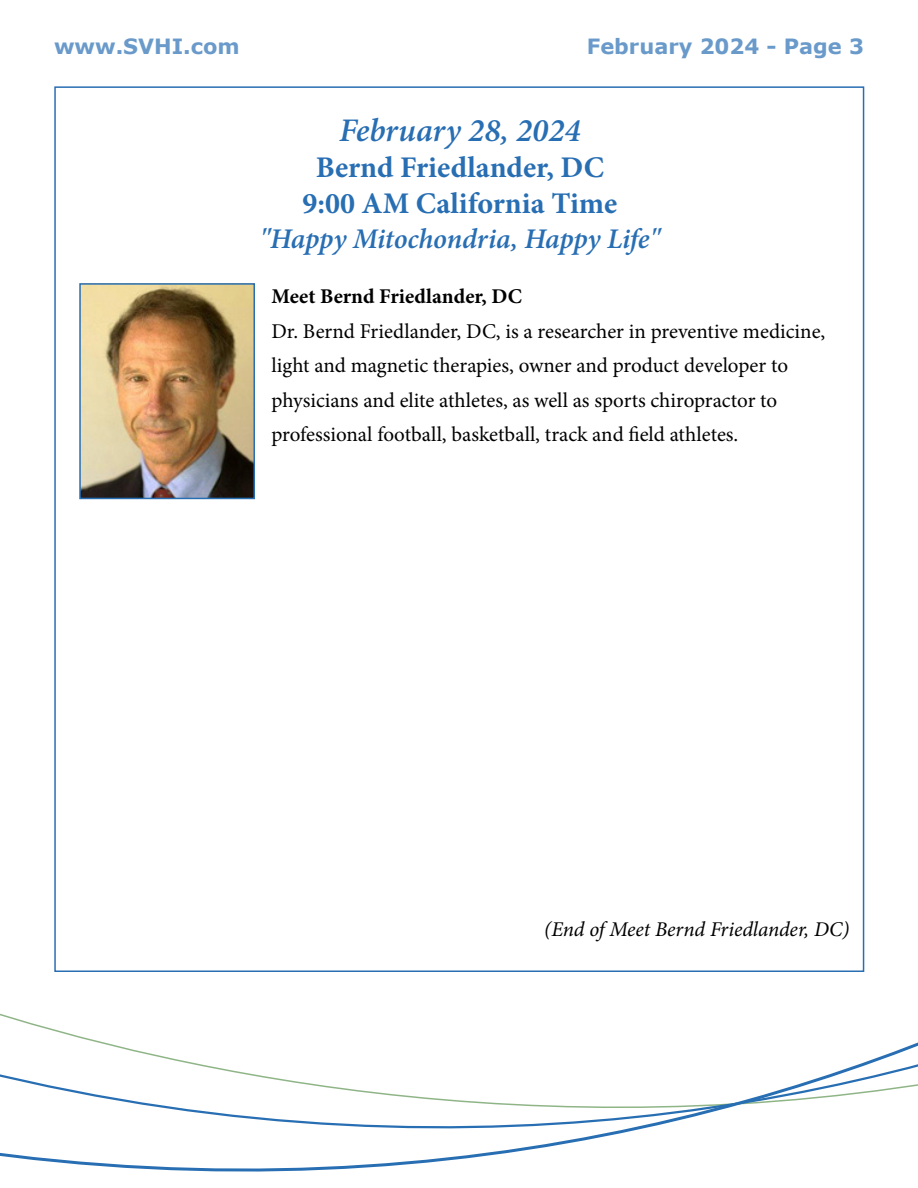
<style>
.page{position:relative;width:918px;height:1188px;background:#fff}
.page>*{position:absolute;margin:0;border:0;box-sizing:border-box;transform-origin:0 0}
.t1{font:italic 600 33px "Minion Pro";color:#286eb3}
.t2{font:700 30px/36px "Minion Pro";color:#286eb3;text-align:center}
.t3{font:italic 600 28.5px "Minion Pro";letter-spacing:-.01em;color:#286eb3}
.t4{font:21px/34.5px "Minion Pro";color:#000}
.t5{font:700 21px "Verdana";color:#699aca}
.t6{font:italic 21px "Minion Pro";letter-spacing:-.005em;color:#000}
.t7{font:700 21px "Minion Pro";color:#000}
</style>
<div class="page">
<svg style="left:0;top:734px;width:918px;height:438px"></svg>
<div style="left:54px;top:86px;width:810px;height:886px;background:#fff;border:2px solid #286eb3"></div>
<img style="left:82px;top:286px;width:170px;height:210px">
<div style="left:79px;top:283px;width:176px;height:216px;border:2px solid #286eb3"></div>
<p class="t5" style="left:54px;top:33px;width:187px">www.SVHI.com</p>
<p class="t5" style="left:587px;top:33px;width:279px">February 2024 - Page 3</p>
<h1 class="t1" style="left:339px;top:108px;width:243px">February 28, 2024</h1>
<h2 class="t2" style="left:302px;top:149px;width:316px">Bernd Friedlander, DC<br>9:00 AM California Time</h2>
<h3 class="t3" style="left:259px;top:219px;width:402px">"Happy Mitochondria, Happy Life"</h3>
<p class="t7" style="left:272px;top:282px;width:252px">Meet Bernd Friedlander, DC</p>
<p class="t4" style="left:272px;top:314px;width:555px">Dr. Bernd Friedlander, DC, is a researcher in preventive medicine, light and magnetic therapies, owner and product developer to physicians and elite athletes, as well as sports chiropractor to professional football, basketball, track and field athletes.</p>
<p class="t6" style="left:544px;top:915px;width:307px">(End of Meet Bernd Friedlander, DC)</p>
</div>
